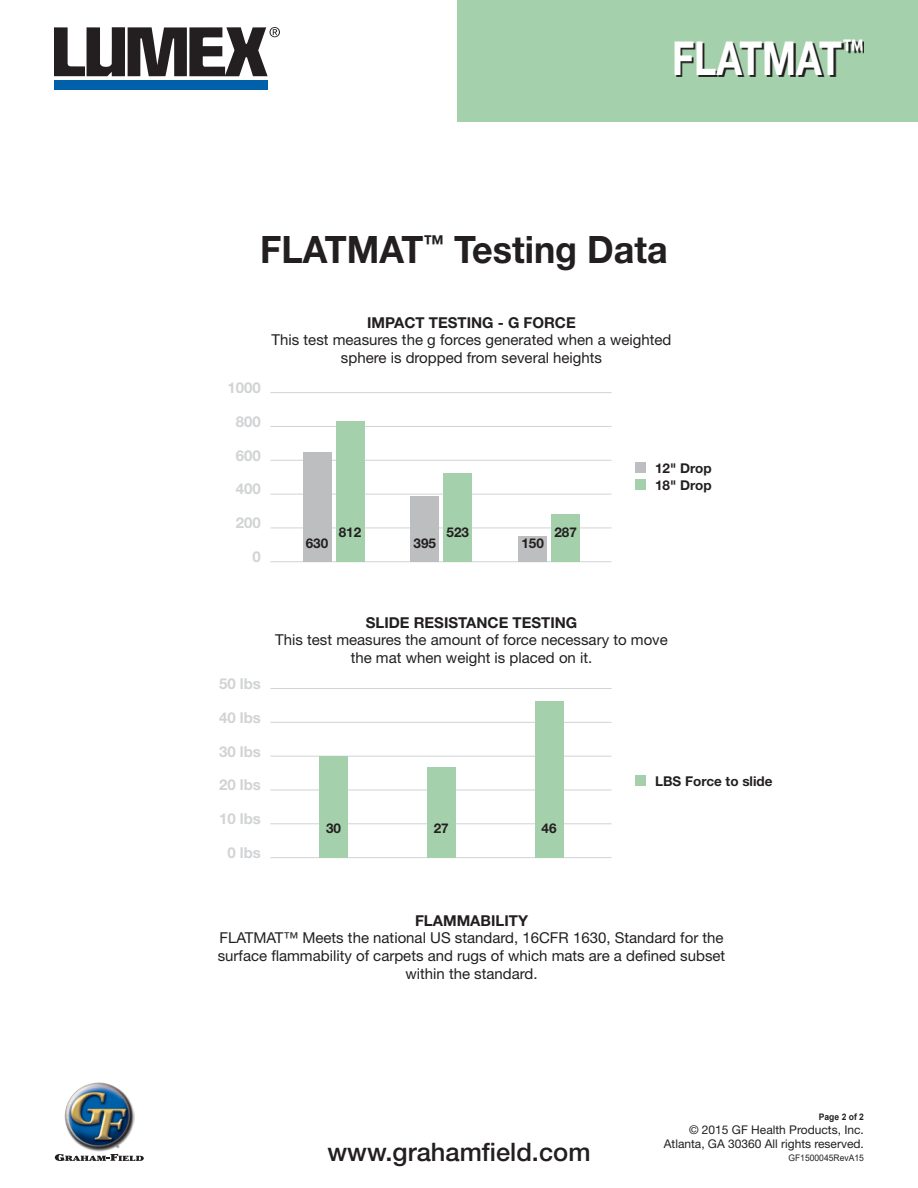
<style>
.page{position:relative;width:918px;height:1188px;background:#fff}
.page>*{position:absolute;margin:0;border:0;box-sizing:border-box;transform-origin:0 0}
.Title_Box{font:700 46.8px "Helvetica Neue LT Std";color:#fff;scale:.8 1}
.t1{font:700 37.8px "Helvetica Neue LT Std";color:#231f20;scale:.95 1}
.t2{font:500 25.5px "Helvetica Neue LT Std";color:#231f20}
.t3{font:15px/18px "Helvetica Neue LT Std";color:#231f20;text-align:center}
.t4{font:700 15px "Helvetica Neue LT Std";color:#231f20}
.Item{font:700 15px "Helvetica Neue LT Std";color:#d1d3d4}
.t5{font:700 13.5px "Helvetica Neue LT Std";color:#231f20}
.t6{font:12px "Helvetica Neue LT Std";color:#231f20}
.t7{font:9px "Arial";color:#231f20;scale:.95 1}
.t8{font:700 9px "Arial";color:#231f20;scale:.95 1}
.t9{font:4.05px "Times New Roman";color:#231f20}
</style>
<div class="page">
<img style="left:65px;top:1082px;width:69px;height:70px">
<svg style="left:55px;top:1154px;width:89px;height:7px"></svg>
<div style="left:54px;top:80px;width:214px;height:9px;background:#0060a9"></div>
<svg style="left:54px;top:27px;width:226px;height:49px"></svg>
<div style="left:457px;top:0;width:461px;height:122px;background:#a4d1ac"></div>
<hr style="left:270px;top:392px;width:342px;height:1px;background:#d1d3d4">
<hr style="left:270px;top:426px;width:342px;height:1px;background:#d1d3d4">
<hr style="left:270px;top:460px;width:342px;height:1px;background:#d1d3d4">
<hr style="left:270px;top:494px;width:342px;height:1px;background:#d1d3d4">
<hr style="left:270px;top:528px;width:342px;height:1px;background:#d1d3d4">
<hr style="left:270px;top:561px;width:342px;height:1px;background:#d1d3d4">
<div style="left:303px;top:452px;width:28px;height:110px;background:#bcbec0"></div>
<div style="left:336px;top:421px;width:28px;height:141px;background:#a4d1ac"></div>
<div style="left:410px;top:497px;width:29px;height:65px;background:#bcbec0"></div>
<div style="left:443px;top:473px;width:29px;height:89px;background:#a4d1ac"></div>
<div style="left:518px;top:536px;width:29px;height:26px;background:#bcbec0"></div>
<div style="left:551px;top:514px;width:29px;height:48px;background:#a4d1ac"></div>
<div style="left:636px;top:462px;width:10px;height:11px;background:#bcbec0"></div>
<div style="left:636px;top:479px;width:10px;height:11px;background:#a4d1ac"></div>
<hr style="left:270px;top:688px;width:342px;height:1px;background:#d1d3d4">
<hr style="left:270px;top:722px;width:342px;height:1px;background:#d1d3d4">
<hr style="left:270px;top:756px;width:342px;height:1px;background:#d1d3d4">
<hr style="left:270px;top:790px;width:342px;height:1px;background:#d1d3d4">
<hr style="left:270px;top:823px;width:342px;height:1px;background:#d1d3d4">
<hr style="left:270px;top:857px;width:342px;height:1px;background:#d1d3d4">
<div style="left:319px;top:756px;width:29px;height:102px;background:#a4d1ac"></div>
<div style="left:427px;top:767px;width:29px;height:91px;background:#a4d1ac"></div>
<div style="left:535px;top:701px;width:29px;height:157px;background:#a4d1ac"></div>
<div style="left:636px;top:775px;width:10px;height:11px;background:#a4d1ac"></div>
<svg style="left:676px;top:41px;width:188px;height:36px"></svg>
<p class="Title_Box" style="left:672px;top:29px;width:241px">FLATMAT<sup>™</sup></p>
<p class="t1" style="left:260px;top:226px;width:430px">FLATMAT<sup>™</sup> Testing Data</p>
<p class="t4" style="left:367px;top:313px;width:210px">IMPACT TESTING - G FORCE</p>
<p class="Item" style="left:228px;top:378px;width:35px">1000</p>
<p class="Item" style="left:236px;top:412px;width:27px">800</p>
<p class="Item" style="left:236px;top:446px;width:27px">600</p>
<p class="Item" style="left:236px;top:480px;width:27px">400</p>
<p class="Item" style="left:236px;top:514px;width:27px">200</p>
<p class="Item" style="left:253px;top:547px;width:10px">0</p>
<p class="t3" style="left:272px;top:330px;width:401px">This test measures the g forces generated when a weighted</p>
<p class="t3" style="left:341px;top:348px;width:263px">sphere is dropped from several heights</p>
<p class="t5" style="left:306px;top:535px;width:24px">630</p>
<p class="t5" style="left:339px;top:524px;width:24px">812</p>
<p class="t5" style="left:414px;top:535px;width:24px">395</p>
<p class="t5" style="left:447px;top:524px;width:24px">523</p>
<p class="t5" style="left:521px;top:535px;width:24px">150</p>
<p class="t5" style="left:554px;top:524px;width:24px">287</p>
<p class="t5" style="left:655px;top:460px;width:58px">12" Drop</p>
<p class="t5" style="left:655px;top:477px;width:58px">18" Drop</p>
<p class="Item" style="left:219px;top:674px;width:43px">50 lbs</p>
<p class="Item" style="left:219px;top:708px;width:43px">40 lbs</p>
<p class="Item" style="left:219px;top:742px;width:43px">30 lbs</p>
<p class="Item" style="left:219px;top:776px;width:43px">20 lbs</p>
<p class="Item" style="left:219px;top:810px;width:43px">10 lbs</p>
<p class="Item" style="left:227px;top:843px;width:35px">0 lbs</p>
<p class="t4" style="left:366px;top:614px;width:213px">SLIDE RESISTANCE TESTING</p>
<p class="t3" style="left:275px;top:631px;width:394px">This test measures the amount of force necessary to move</p>
<p class="t3" style="left:351px;top:649px;width:243px">the mat when weight is placed on it.</p>
<p class="t5" style="left:326px;top:820px;width:17px">30</p>
<p class="t5" style="left:434px;top:820px;width:17px">27</p>
<p class="t5" style="left:542px;top:820px;width:17px">46</p>
<p class="t5" style="left:655px;top:772px;width:119px">LBS Force to slide</p>
<p class="t4" style="left:415px;top:911px;width:115px">FLAMMABILITY</p>
<p class="t3" style="left:218px;top:928px;width:509px">FLATMAT™ Meets the national US standard, 16CFR 1630, Standard for the surface flammability of carpets and rugs of which mats are a defined subset within the standard.</p>
<p class="t8" style="left:819px;top:1110px;width:49px">Page 2 of 2</p>
<p class="t6" style="left:689px;top:1122px;width:176px">© 2015 GF Health Products, Inc.</p>
<p class="t9" style="left:117px;top:1144px;width:5px">®</p>
<p class="t6" style="left:664px;top:1137px;width:202px">Atlanta, GA 30360 All rights reserved.</p>
<p class="t2" style="left:327px;top:1137px;width:265px">www.grahamfield.com</p>
<p class="t7" style="left:788px;top:1152px;width:81px">GF1500045RevA15</p>
</div>
